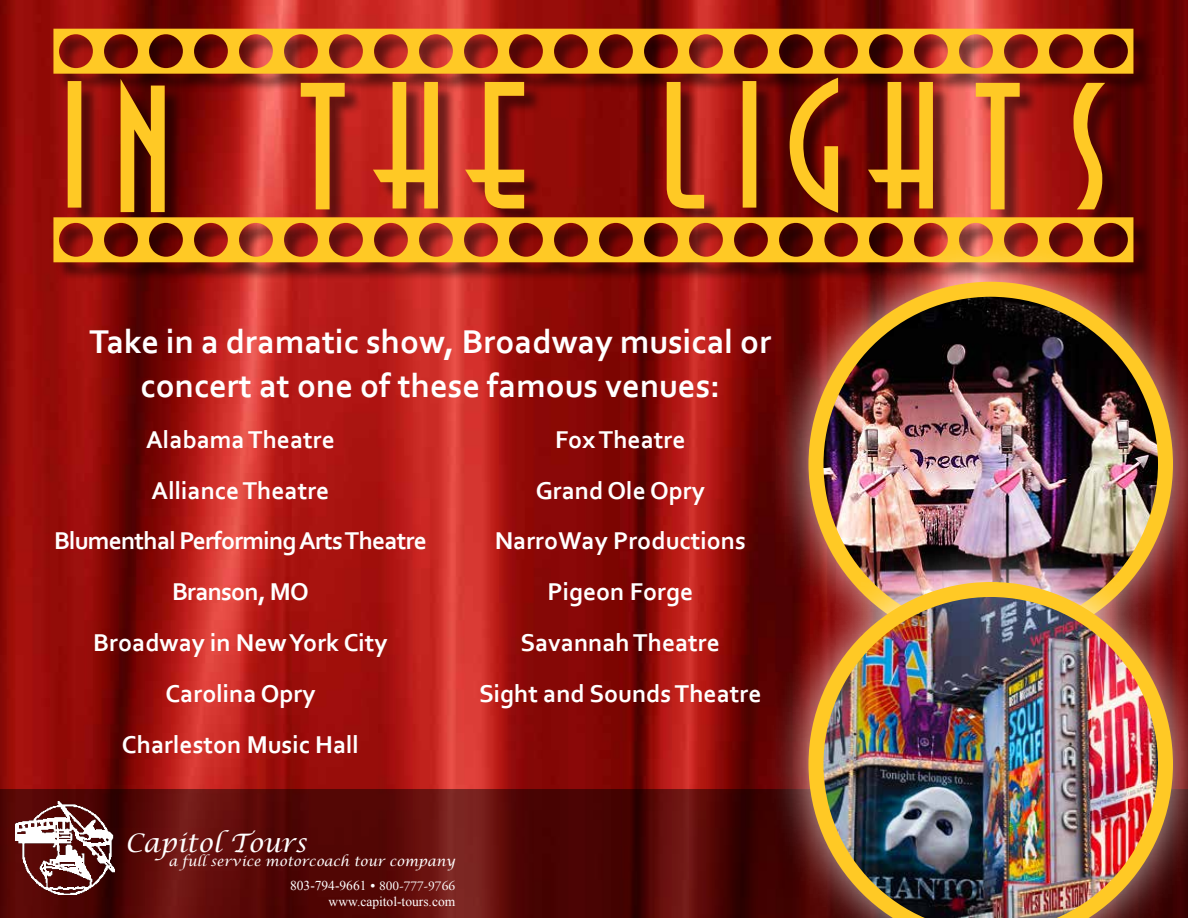
<style>
.page{position:relative;width:1188px;height:918px;background:#fff}
.page>*{position:absolute;margin:0;border:0;box-sizing:border-box;transform-origin:0 0}
.t1{font:700 34.5px/43.5px "Corbel";color:#fff;text-align:center}
.t2{font:700 25.5px/50.8px "Corbel";color:#fff;text-align:center}
.t3{font:italic 25.5px "Lucida Calligraphy";color:#fff}
.t4{font:italic 13.5px "Lucida Calligraphy";color:#fff}
.t5{font:13.5px "Adobe Garamond Pro";color:#fff}
.t6{font:13.5px "Times New Roman";color:#fff}
.s1{font-family:"Times New Roman"}
</style>
<div class="page">
<img style="left:0;top:0;width:1188px;height:789px">
<div style="left:56px;top:31px;width:1096px;height:250px;background:#000;opacity:.5"></div>
<svg style="left:53px;top:29px;width:1080px;height:233px;background:#ab4317"></svg>
<div style="left:765px;top:239px;width:423px;height:451px;background:#fff;opacity:.75"></div>
<img style="left:816px;top:289px;width:350px;height:350px;border-radius:175px">
<div style="left:808px;top:282px;width:365px;height:364px;border:15px solid #ffc925;border-radius:50%"></div>
<svg style="left:0;top:789px;width:765px;height:129px;background:#560a08"></svg>
<img style="left:15px;top:802px;width:100px;height:93px">
<div style="left:765px;top:539px;width:423px;height:379px;background:#fff;opacity:.75"></div>
<img style="left:808px;top:582px;width:365px;height:336px">
<h1 class="t1" style="left:89px;top:319px;width:684px">Take in a dramatic show, Broadway musical or concert at one of these famous venues:</h1>
<p class="t2" style="left:54px;top:413px;width:375px">Alabama Theatre<br>Alliance Theatre<br>Blumenthal Performing Arts Theatre<br>Branson, MO<br>Broadway in New York City<br>Carolina Opry<br>Charleston Music Hall</p>
<p class="t2" style="left:479px;top:413px;width:284px">Fox Theatre<br>Grand Ole Opry<br>NarroWay Productions<br>Pigeon Forge<br>Savannah Theatre<br>Sight and Sounds Theatre</p>
<p class="t3" style="left:125px;top:827px;width:183px">Capitol Tours</p>
<p class="t4" style="left:168px;top:853px;width:288px">a full service motorcoach tour company</p>
<p class="t5" style="left:290px;top:877px;width:167px"><span class="s1">803-794-9661</span> • 800-777-9766</p>
<p class="t6" style="left:329px;top:892px;width:128px">www.capitol-tours.com</p>
</div>
